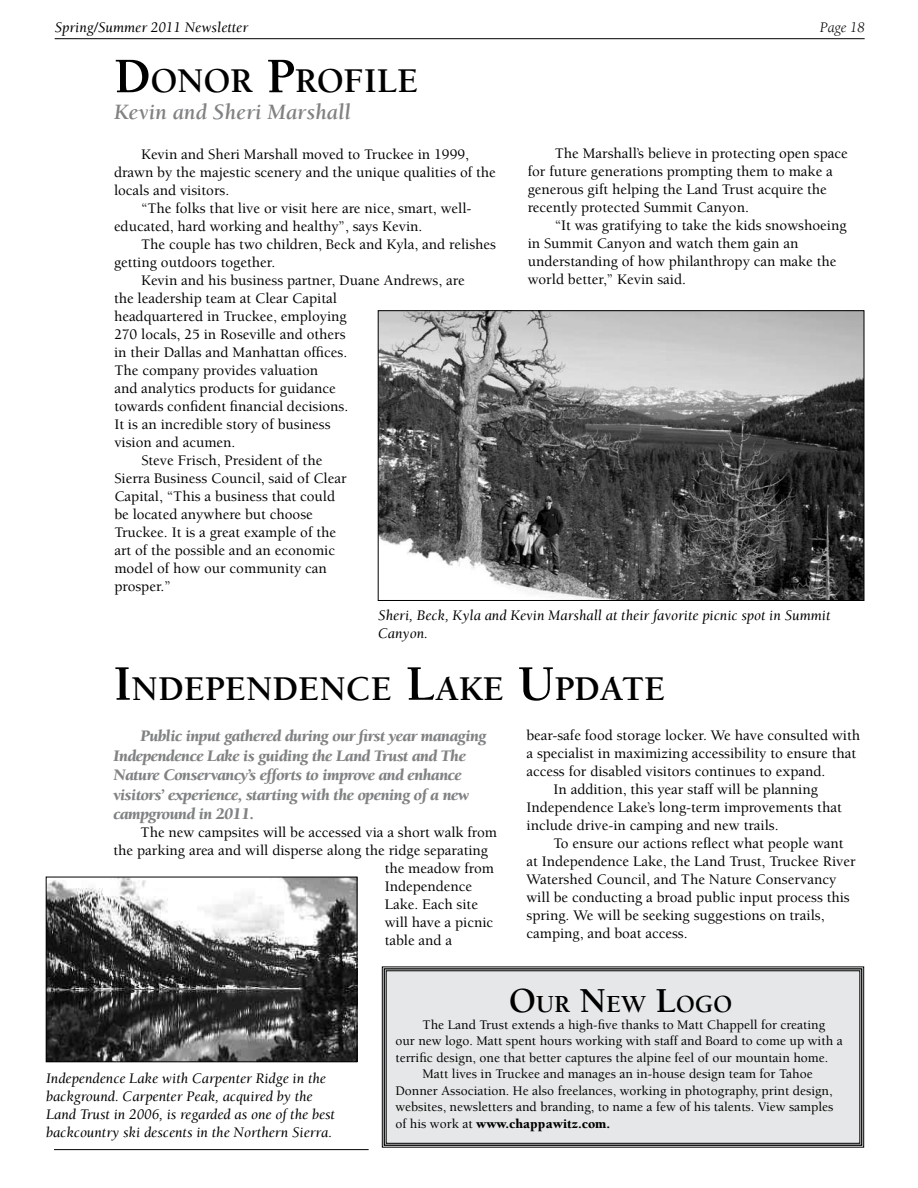
<style>
.page{position:relative;width:918px;height:1188px;background:#fff}
.page>*{position:absolute;margin:0;border:0;box-sizing:border-box;transform-origin:0 0}
.t1{font:700 35.7px "Berkeley";color:#000}
.t2{font:700 25.2px "Berkeley";color:#000}
.t3{font:italic 700 22.5px "Berkeley";color:#808284}
.t4{font:italic 900 16.5px/19.5px "Berkeley";letter-spacing:-.025em;color:#808284}
.t5{font:500 15px/18px "Berkeley";color:#000}
.t6{font:italic 15px/18px "Berkeley";color:#000}
.t7{font:italic 15px "Berkeley";color:#000}
.t8{font:500 13.5px "Berkeley";color:#000}
.t9{font:900 13.5px "Berkeley";color:#000}
.s1{font-size:51px}
.s2{font-size:36px}
.s3{font-weight:500}
</style>
<div class="page">
<div style="left:382px;top:966px;width:482px;height:182px;background:#e6e7e8"></div>
<div style="left:384px;top:968px;width:478px;height:178px;border:1px solid #000"></div>
<div style="left:386px;top:970px;width:474px;height:174px;border:1px solid #000"></div>
<hr style="left:55px;top:38px;width:810px;height:1px;background:#000">
<hr style="left:54px;top:1149px;width:315px;height:1px;background:#000">
<img style="left:48px;top:879px;width:307px;height:181px">
<div style="left:46px;top:877px;width:311px;height:185px;border:1px solid #000"></div>
<img style="left:380px;top:312px;width:482px;height:287px">
<div style="left:378px;top:310px;width:486px;height:291px;border:1px solid #000"></div>
<p class="t6" style="left:55px;top:19px;width:195px">Spring/Summer 2011 Newsletter</p>
<p class="t7" style="left:820px;top:20px;width:46px">Page 18</p>
<h1 class="t1" style="left:114px;top:62px;width:303px"><span class="s1">D</span>ONOR <span class="s1">P</span>ROFILE</h1>
<h3 class="t3" style="left:114px;top:100px;width:238px">Kevin and Sheri Marshall</h3>
<p class="t5" style="left:141px;top:145px;width:330px">Kevin and Sheri Marshall moved to Truckee in 1999,</p>
<p class="t5" style="left:114px;top:163px;width:383px">drawn by the majestic scenery and the unique qualities of the</p>
<p class="t5" style="left:114px;top:181px;width:117px">locals and visitors.</p>
<p class="t5" style="left:141px;top:199px;width:332px">“The folks that live or visit here are nice, smart, well-</p>
<p class="t5" style="left:114px;top:217px;width:310px">educated, hard working and healthy”, says Kevin.</p>
<p class="t5" style="left:141px;top:235px;width:357px">The couple has two children, Beck and Kyla, and relishes</p>
<p class="t5" style="left:114px;top:253px;width:163px">getting outdoors together.</p>
<p class="t5" style="left:141px;top:271px;width:325px">Kevin and his business partner, Duane Andrews, are</p>
<p class="t5" style="left:114px;top:289px;width:224px">the leadership team at Clear Capital</p>
<p class="t5" style="left:114px;top:307px;width:234px">headquartered in Truckee, employing</p>
<p class="t5" style="left:114px;top:325px;width:233px">270 locals, 25 in Roseville and others</p>
<p class="t5" style="left:114px;top:343px;width:235px">in their Dallas and Manhattan offices.</p>
<p class="t5" style="left:114px;top:361px;width:205px">The company provides valuation</p>
<p class="t5" style="left:114px;top:379px;width:223px">and analytics products for guidance</p>
<p class="t5" style="left:114px;top:397px;width:235px">towards confident financial decisions.</p>
<p class="t5" style="left:114px;top:415px;width:218px">It is an incredible story of business</p>
<p class="t5" style="left:114px;top:433px;width:123px">vision and acumen.</p>
<p class="t5" style="left:141px;top:451px;width:183px">Steve Frisch, President of the</p>
<p class="t5" style="left:114px;top:469px;width:234px">Sierra Business Council, said of Clear</p>
<p class="t5" style="left:114px;top:487px;width:222px">Capital, “This a business that could</p>
<p class="t5" style="left:114px;top:505px;width:200px">be located anywhere but choose</p>
<p class="t5" style="left:114px;top:523px;width:223px">Truckee. It is a great example of the</p>
<p class="t5" style="left:114px;top:541px;width:222px">art of the possible and an economic</p>
<p class="t5" style="left:114px;top:559px;width:214px">model of how our community can</p>
<p class="t5" style="left:114px;top:577px;width:58px">prosper.”</p>
<p class="t5" style="left:528px;top:145px;width:322px;text-indent:27px">The Marshall’s believe in protecting open space for future generations prompting them to make a generous gift helping the Land Trust acquire the recently protected Summit Canyon.</p>
<p class="t5" style="left:528px;top:217px;width:320px;text-indent:27px">“It was gratifying to take the kids snowshoeing in Summit Canyon and watch them gain an understanding of how philanthropy can make the world better,” Kevin said.</p>
<p class="t6" style="left:378px;top:607px;width:454px">Sheri, Beck, Kyla and Kevin Marshall at their favorite picnic spot in Summit<br>Canyon.</p>
<h1 class="t1" style="left:114px;top:670px;width:551px"><span class="s1">I</span>NDEPENDENCE <span class="s1">L</span>AKE <span class="s1">U</span>PDATE</h1>
<p class="t4" style="left:114px;top:727px;width:374px;text-indent:27px">Public input gathered during our first year managing Independence Lake is guiding the Land Trust and The Nature Conservancy’s efforts to improve and enhance visitors’ experience, starting with the opening of a new campground in 2011.</p>
<p class="t5" style="left:141px;top:824px;width:358px">The new campsites will be accessed via a short walk from</p>
<p class="t5" style="left:114px;top:842px;width:376px">the parking area and will disperse along the ridge separating</p>
<p class="t5" style="left:385px;top:860px;width:111px">the meadow from</p>
<p class="t5" style="left:385px;top:878px;width:89px">Independence</p>
<p class="t5" style="left:385px;top:896px;width:95px">Lake. Each site</p>
<p class="t5" style="left:385px;top:914px;width:110px">will have a picnic</p>
<p class="t5" style="left:385px;top:932px;width:69px">table and a</p>
<p class="t5" style="left:526px;top:727px;width:335px">bear-safe food storage locker. We have consulted with</p>
<p class="t5" style="left:526px;top:745px;width:331px">a specialist in maximizing accessibility to ensure that</p>
<p class="t5" style="left:526px;top:763px;width:300px">access for disabled visitors continues to expand.</p>
<p class="t5" style="left:554px;top:781px;width:266px">In addition, this year staff will be planning</p>
<p class="t5" style="left:526px;top:799px;width:317px">Independence Lake’s long-term improvements that</p>
<p class="t5" style="left:526px;top:817px;width:254px">include drive-in camping and new trails.</p>
<p class="t5" style="left:554px;top:835px;width:292px">To ensure our actions reflect what people want</p>
<p class="t5" style="left:526px;top:853px;width:331px">at Independence Lake, the Land Trust, Truckee River</p>
<p class="t5" style="left:526px;top:871px;width:311px">Watershed Council, and The Nature Conservancy</p>
<p class="t5" style="left:526px;top:889px;width:325px">will be conducting a broad public input process this</p>
<p class="t5" style="left:526px;top:907px;width:300px">spring. We will be seeking suggestions on trails,</p>
<p class="t5" style="left:526px;top:925px;width:163px">camping, and boat access.</p>
<p class="t6" style="left:46px;top:1070px;width:290px">Independence Lake with Carpenter Ridge in the background. Carpenter Peak, acquired by the Land Trust in 2006, is regarded as one of the best backcountry ski descents in the Northern Sierra.</p>
<h2 class="t2" style="left:509px;top:991px;width:225px"><span class="s2">O</span>UR <span class="s2">N</span>EW <span class="s2">L</span>OGO</h2>
<p class="t8" style="left:422px;top:1017px;width:404px">The Land Trust extends a high-five thanks to Matt Chappell for creating</p>
<p class="t8" style="left:395px;top:1034px;width:449px">our new logo. Matt spent hours working with staff and Board to come up with a</p>
<p class="t8" style="left:395px;top:1050px;width:434px">terrific design, one that better captures the alpine feel of our mountain home.</p>
<p class="t8" style="left:422px;top:1067px;width:392px">Matt lives in Truckee and manages an in-house design team for Tahoe</p>
<p class="t8" style="left:395px;top:1083px;width:439px">Donner Association. He also freelances, working in photography, print design,</p>
<p class="t8" style="left:395px;top:1100px;width:440px">websites, newsletters and branding, to name a few of his talents. View samples</p>
<p class="t9" style="left:395px;top:1116px;width:216px"><span class="s3">of his work at</span> www.chappawitz.com.</p>
</div>
